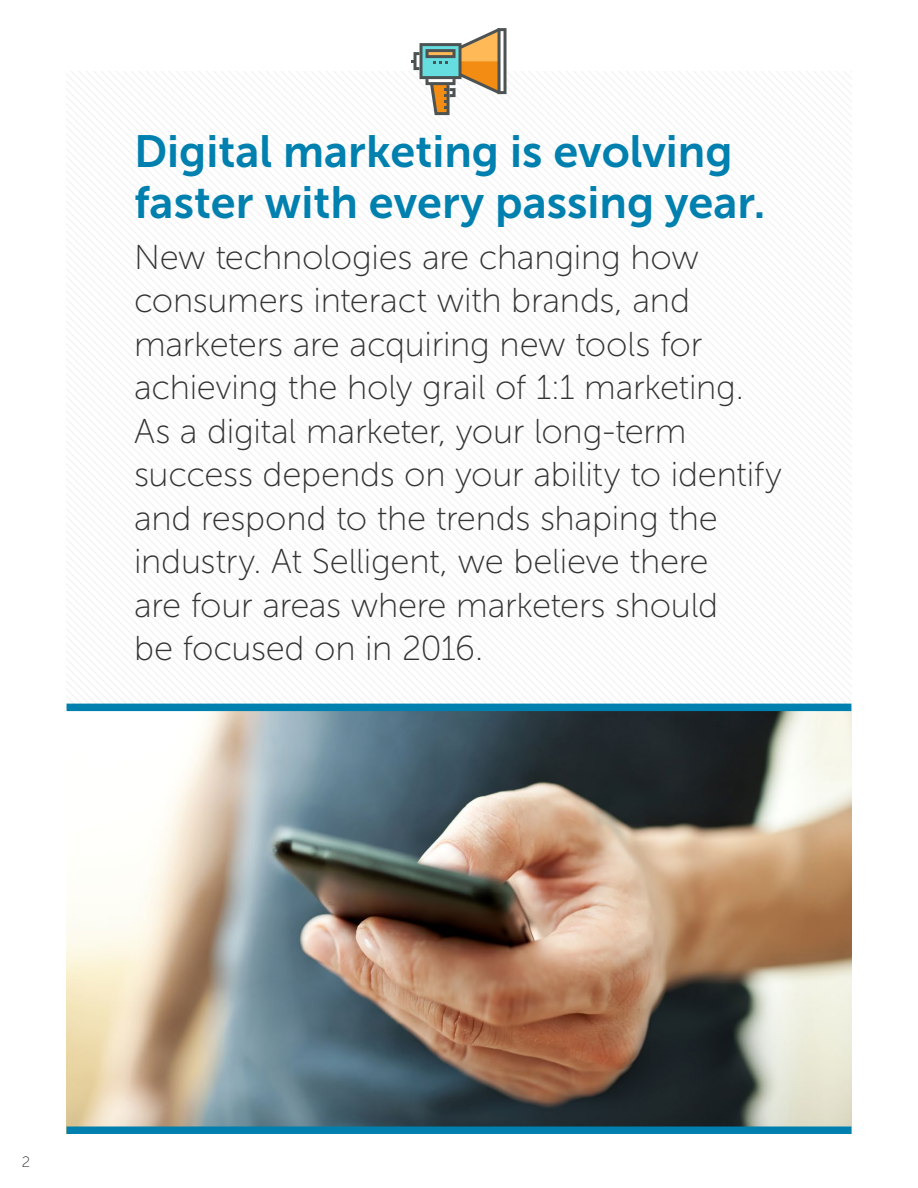
<style>
.page{position:relative;width:918px;height:1188px;background:#fff}
.page>*{position:absolute;margin:0;border:0;box-sizing:border-box;transform-origin:0 0}
.t1{font:45px/51px "Museo Sans 700";color:#0080ae}
.t2{font:34.5px/43.5px "Museo Sans 100";letter-spacing:-.01em;color:#333}
.t3{font:15px "Museo Sans 100";color:#333}
</style>
<div class="page">
<img style="left:67px;top:711px;width:784px;height:415px">
<svg style="left:67px;top:72px;width:784px;height:632px"></svg>
<div style="left:67px;top:1126px;width:784px;height:8px;background:#0080ae"></div>
<div style="left:67px;top:704px;width:784px;height:7px;background:#0080ae"></div>
<svg style="left:411px;top:28px;width:96px;height:87px"></svg>
<h1 class="t1" style="left:134px;top:126px;width:633px">Digital marketing is evolving faster with every passing year.</h1>
<p class="t2" style="left:134px;top:236px;width:650px">New technologies are changing how consumers interact with brands, and marketers are acquiring new tools for achieving the holy grail of 1:1 marketing.<br>As a digital marketer, your long-term success depends on your ability to identify and respond to the trends shaping the industry. At Selligent, we believe there<br>are four areas where marketers should<br>be focused on in 2016.</p>
<p class="t3" style="left:22px;top:1154px;width:10px">2</p>
</div>
